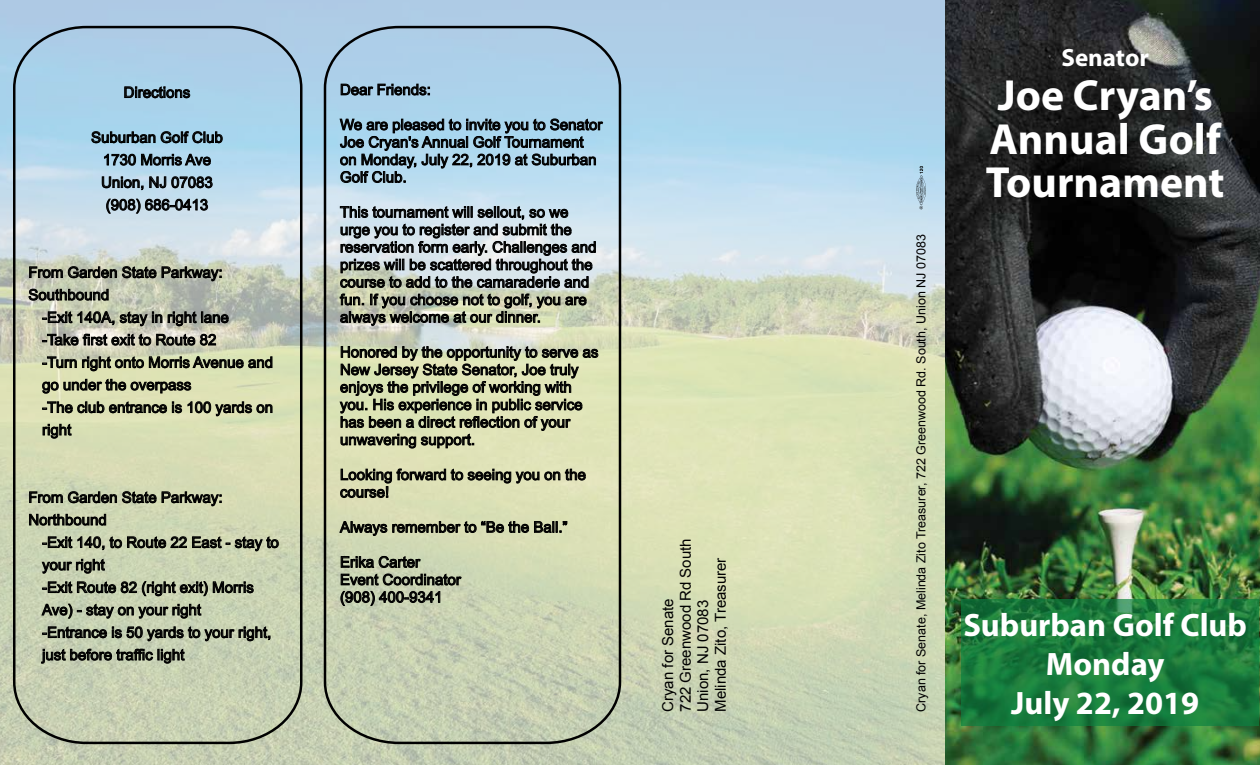
<style>
.page{position:relative;width:1260px;height:765px;background:#fff}
.page>*{position:absolute;margin:0;border:0;box-sizing:border-box;transform-origin:0 0}
.t1{font:700 43.75px/43.8px "Myriad Pro";color:#fff}
.t2{font:700 32.5px/38.8px "Myriad Pro";color:#fff;text-align:center}
.t3{font:700 25px "Myriad Pro";color:#fff}
.t4{font:15px/17.5px "Arial";color:#000}
.t5{font:12.5px "Arial";color:#000}
</style>
<div class="page">
<img style="left:945px;top:0;width:315px;height:765px">
<svg style="left:962px;top:599px;width:297px;height:126px;background:#197a3b"></svg>
<img style="left:0;top:0;width:945px;height:765px">
<svg style="left:12px;top:25px;width:292px;height:720px;background:#b3c0b3"></svg>
<svg style="left:322px;top:25px;width:301px;height:720px;background:#aebbae"></svg>
<svg style="left:916px;top:166px;width:10px;height:43px"></svg>
<p class="t4" style="left:124px;top:84px;width:68px">Directions</p>
<p class="t4" style="left:91px;top:126px;width:133px;line-height:22.5px;text-align:center">Suburban Golf Club<br>1730 Morris Ave<br>Union, NJ 07083 (908) 686-0413</p>
<p class="t4" style="left:28px;top:261px;width:196px;line-height:22.5px">From Garden State Parkway:<br>Southbound</p>
<p class="t4" style="left:42px;top:306px;width:232px;line-height:22.5px">-Exit 140A, stay in right lane<br>-Take first exit to Route 82<br>-Turn right onto Morris Avenue and go under the overpass<br>-The club entrance is 100 yards on right</p>
<p class="t4" style="left:28px;top:486px;width:196px;line-height:22.5px">From Garden State Parkway:<br>Northbound</p>
<p class="t4" style="left:42px;top:531px;width:238px;line-height:22.5px">-Exit 140, to Route 22 East - stay to your right<br>-Exit Route 82 (right exit) Morris<br>Ave) - stay on your right<br>-Entrance is 50 yards to your right, just before traffic light</p>
<p class="t4" style="left:340px;top:81px;width:92px">Dear Friends:</p>
<p class="t4" style="left:340px;top:116px;width:264px">We are pleased to invite you to Senator<br>Joe Cryan's Annual Golf Tournament on Monday, July 22, 2019 at Suburban<br>Golf Club.</p>
<p class="t4" style="left:340px;top:204px;width:258px">This tournament will sellout, so we urge you to register and submit the reservation form early. Challenges and prizes will be scattered throughout the course to add to the camaraderie and fun. If you choose not to golf, you are always welcome at our dinner.</p>
<p class="t4" style="left:340px;top:344px;width:260px">Honored by the opportunity to serve as New Jersey State Senator, Joe truly enjoys the privilege of working with you. His experience in public service has been a direct reflection of your unwavering support.</p>
<p class="t4" style="left:340px;top:466px;width:247px">Looking forward to seeing you on the course!</p>
<p class="t4" style="left:340px;top:519px;width:229px">Always remember to “Be the Ball.”</p>
<p class="t4" style="left:340px;top:554px;width:122px">Erika Carter<br>Event Coordinator (908) 400-9341</p>
<p class="t4" style="left:659px;top:712px;width:175px;rotate:-90deg">Cryan for Senate<br>722 Greenwood Rd South<br>Union, NJ 07083<br>Melinda Zito, Treasurer</p>
<p class="t5" style="left:913px;top:712px;width:479px;rotate:-90deg">Cryan for Senate, Melinda Zito Treasurer, 722 Greenwood Rd. South, Union NJ 07083</p>
<h3 class="t3" style="left:1061px;top:41px;width:89px">Senator</h3>
<h1 class="t1" style="left:986px;top:72px;width:240px">Joe Cryan’s<br>Annual Golf<br>Tournament</h1>
<h2 class="t2" style="left:963px;top:605px;width:285px">Suburban Golf Club<br>Monday</h2>
<h2 class="t2" style="left:1011px;top:682px;width:190px">July 22, 2019</h2>
</div>
